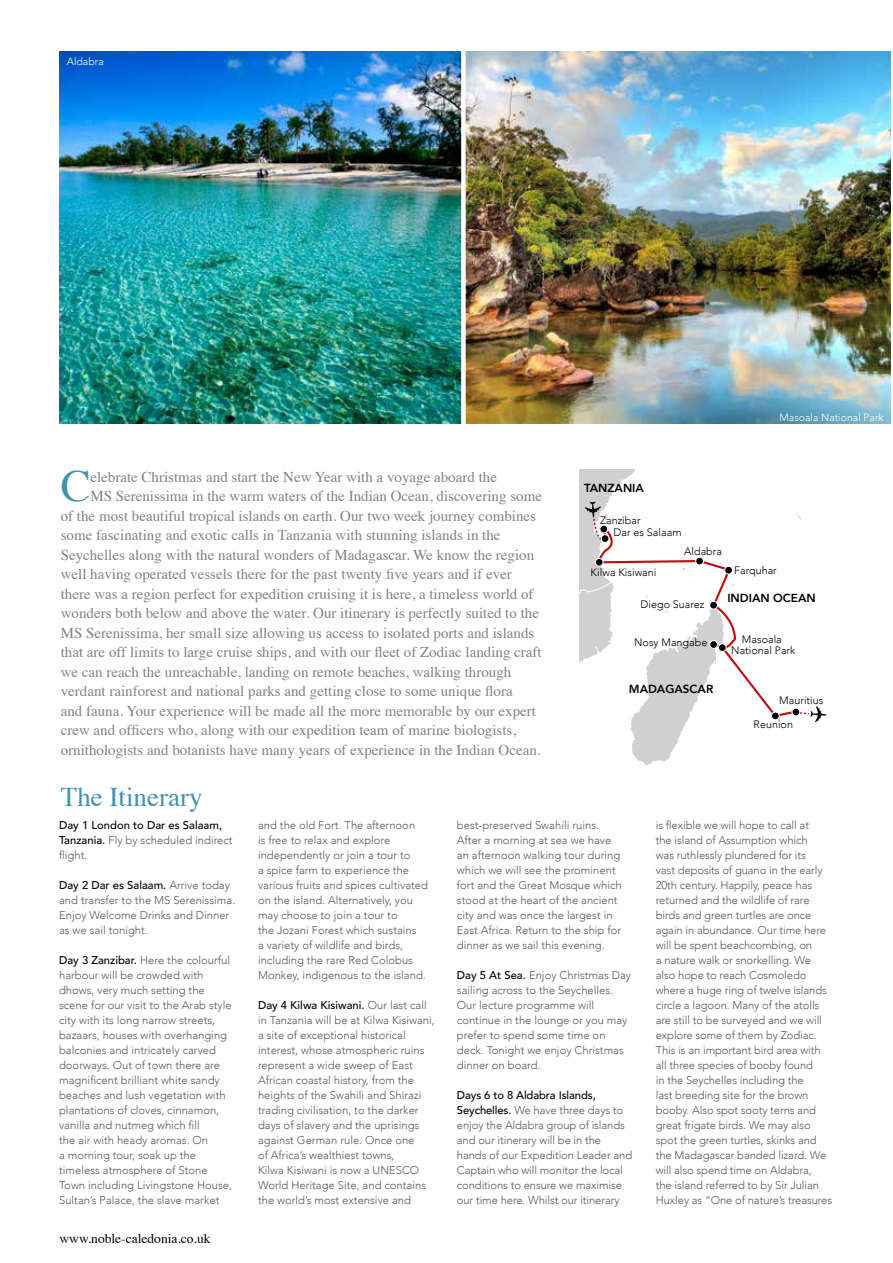
<style>
.page{position:relative;width:893px;height:1263px;background:#fff}
.page>*{position:absolute;margin:0;border:0;box-sizing:border-box;transform-origin:0 0}
.t1{font:44.4px "Times";color:#4293ad}
.t2{font:27px "Times";color:#4293ad}
.t3{font:15px "Times";color:#808285}
.t4{font:13.5px "Times";color:#000}
.t5{font:800 11.7px "Avenir";color:#000}
.t6{font:300 11.25px/15px "Avenir";color:#58595b}
.t7{font:500 11.25px/15px "Avenir";color:#000}
.t8{font:300 10.8px/10.8px "Avenir";color:#000;text-align:center}
.t9{font:300 10.5px "Avenir";color:#fff}
.s1{font-weight:300;color:#58595b}
.s2{font-weight:500;color:#000}
</style>
<div class="page">
<svg style="left:579px;top:469px;width:107px;height:297px"></svg>
<svg style="left:579px;top:501px;width:247px;height:221px"></svg>
<div style="left:696px;top:557px;width:7px;height:8px;background:#000;border-radius:50%"></div>
<div style="left:695px;top:557px;width:9px;height:8px;border:1px solid #fff;border-radius:50%"></div>
<div style="left:600px;top:525px;width:8px;height:8px;background:#000;border-radius:50%"></div>
<div style="left:599px;top:525px;width:9px;height:8px;border:1px solid #fff;border-radius:50%"></div>
<div style="left:601px;top:535px;width:8px;height:7px;background:#000;border-radius:50%"></div>
<div style="left:601px;top:534px;width:8px;height:9px;border:1px solid #fff;border-radius:50%"></div>
<div style="left:595px;top:558px;width:8px;height:8px;background:#000;border-radius:50%"></div>
<div style="left:595px;top:558px;width:8px;height:8px;border:1px solid #fff;border-radius:50%"></div>
<div style="left:710px;top:641px;width:7px;height:7px;background:#000;border-radius:50%"></div>
<div style="left:709px;top:640px;width:9px;height:9px;border:1px solid #fff;border-radius:50%"></div>
<div style="left:718px;top:644px;width:8px;height:7px;background:#000;border-radius:50%"></div>
<div style="left:718px;top:643px;width:9px;height:9px;border:1px solid #fff;border-radius:50%"></div>
<div style="left:725px;top:566px;width:7px;height:8px;background:#000;border-radius:50%"></div>
<div style="left:724px;top:566px;width:9px;height:8px;border:1px solid #fff;border-radius:50%"></div>
<img style="left:466px;top:51px;width:425px;height:373px">
<img style="left:60px;top:51px;width:401px;height:373px">
<p class="t9" style="left:67px;top:55px;width:38px">Aldabra</p>
<h1 class="t1" style="left:61px;top:445px;width:31px">C</h1>
<h3 class="t3" style="left:90px;top:463px;width:408px">elebrate Christmas and start the New Year with a voyage aboard the</h3>
<h3 class="t3" style="left:90px;top:482px;width:453px">MS Serenissima in the warm waters of the Indian Ocean, discovering some</h3>
<h3 class="t3" style="left:61px;top:502px;width:477px">of the most beautiful tropical islands on earth. Our two week journey combines</h3>
<h3 class="t3" style="left:61px;top:521px;width:441px">some fascinating and exotic calls in Tanzania with stunning islands in the</h3>
<h3 class="t3" style="left:61px;top:541px;width:475px">Seychelles along with the natural wonders of Madagascar. We know the region</h3>
<h3 class="t3" style="left:61px;top:560px;width:453px">well having operated vessels there for the past twenty five years and if ever</h3>
<h3 class="t3" style="left:61px;top:580px;width:474px">there was a region perfect for expedition cruising it is here, a timeless world of</h3>
<h3 class="t3" style="left:61px;top:599px;width:480px">wonders both below and above the water. Our itinerary is perfectly suited to the</h3>
<h3 class="t3" style="left:61px;top:619px;width:475px">MS Serenissima, her small size allowing us access to isolated ports and islands</h3>
<h3 class="t3" style="left:61px;top:638px;width:483px">that are off limits to large cruise ships, and with our fleet of Zodiac landing craft</h3>
<h3 class="t3" style="left:61px;top:658px;width:452px">we can reach the unreachable, landing on remote beaches, walking through</h3>
<h3 class="t3" style="left:61px;top:677px;width:454px">verdant rainforest and national parks and getting close to some unique flora</h3>
<h3 class="t3" style="left:61px;top:697px;width:477px">and fauna. Your experience will be made all the more memorable by our expert</h3>
<h3 class="t3" style="left:61px;top:716px;width:457px">crew and officers who, along with our expedition team of marine biologists,</h3>
<h3 class="t3" style="left:61px;top:736px;width:481px">ornithologists and botanists have many years of experience in the Indian Ocean.</h3>
<h2 class="t2" style="left:61px;top:772px;width:143px">The Itinerary</h2>
<p class="t5" style="left:584px;top:479px;width:61px">TANZANIA</p>
<p class="t8" style="left:600px;top:514px;width:42px">Zanzibar</p>
<p class="t9" style="left:779px;top:412px;width:106px">Masoala National Park</p>
<p class="t8" style="left:614px;top:527px;width:69px">Dar es Salaam</p>
<p class="t8" style="left:591px;top:567px;width:67px">Kilwa Kisiwani</p>
<p class="t8" style="left:734px;top:565px;width:44px">Farquhar</p>
<p class="t8" style="left:684px;top:546px;width:39px">Aldabra</p>
<p class="t5" style="left:727px;top:589px;width:90px">INDIAN OCEAN</p>
<p class="t8" style="left:640px;top:599px;width:65px">Diego Suarez</p>
<p class="t8" style="left:634px;top:637px;width:75px">Nosy Mangabe</p>
<p class="t8" style="left:731px;top:634px;width:66px">Masoala<br>National Park</p>
<p class="t5" style="left:629px;top:679px;width:86px">MADAGASCAR</p>
<p class="t8" style="left:779px;top:695px;width:46px">Mauritius</p>
<p class="t8" style="left:754px;top:718px;width:41px">Reunion</p>
<p class="t7" style="left:59px;top:817px;width:175px">Day 1 London to Dar es Salaam,<br>Tanzania. <span class="s1">Fly by scheduled indirect flight.</span></p>
<p class="t6" style="left:59px;top:877px;width:178px"><span class="s2">Day 2 Dar es Salaam.</span> Arrive today and transfer to the MS Serenissima.<br>Enjoy Welcome Drinks and Dinner as we sail tonight.</p>
<p class="t6" style="left:59px;top:952px;width:175px"><span class="s2">Day 3 Zanzibar.</span> Here the colourful harbour will be crowded with dhows, very much setting the scene for our visit to the Arab style city with its long narrow streets, bazaars, houses with overhanging balconies and intricately carved doorways. Out of town there are magnificent brilliant white sandy beaches and lush vegetation with plantations of cloves, cinnamon, vanilla and nutmeg which fill<br>the air with heady aromas. On<br>a morning tour, soak up the timeless atmosphere of Stone<br>Town including Livingstone House,<br>Sultan’s Palace, the slave market</p>
<p class="t4" style="left:60px;top:1226px;width:152px">www.noble-caledonia.co.uk</p>
<p class="t6" style="left:258px;top:817px;width:172px">and the old Fort. The afternoon<br>is free to relax and explore independently or join a tour to<br>a spice farm to experience the various fruits and spices cultivated on the island. Alternatively, you may choose to join a tour to<br>the Jozani Forest which sustains<br>a variety of wildlife and birds, including the rare Red Colobus<br>Monkey, indigenous to the island.</p>
<p class="t6" style="left:258px;top:997px;width:178px"><span class="s2">Day 4 Kilwa Kisiwani.</span> Our last call in Tanzania will be at Kilwa Kisiwani, a site of exceptional historical interest, whose atmospheric ruins represent a wide sweep of East African coastal history, from the heights of the Swahili and Shirazi trading civilisation, to the darker days of slavery and the uprisings against German rule. Once one<br>of Africa’s wealthiest towns,<br>Kilwa Kisiwani is now a UNESCO World Heritage Site, and contains the world’s most extensive and</p>
<p class="t6" style="left:457px;top:817px;width:166px">best-preserved Swahili ruins.<br>After a morning at sea we have an afternoon walking tour during which we will see the prominent fort and the Great Mosque which stood at the heart of the ancient city and was once the largest in<br>East Africa. Return to the ship for dinner as we sail this evening.</p>
<p class="t6" style="left:457px;top:967px;width:176px"><span class="s2">Day 5 At Sea.</span> Enjoy Christmas Day sailing across to the Seychelles.<br>Our lecture programme will continue in the lounge or you may prefer to spend some time on deck. Tonight we enjoy Christmas dinner on board.</p>
<p class="t6" style="left:457px;top:1087px;width:177px"><span class="s2">Days 6 to 8 Aldabra Islands,<br>Seychelles.</span> We have three days to enjoy the Aldabra group of islands and our itinerary will be in the hands of our Expedition Leader and<br>Captain who will monitor the local conditions to ensure we maximise our time here. Whilst our itinerary</p>
<p class="t6" style="left:656px;top:817px;width:178px">is flexible we will hope to call at<br>the island of Assumption which<br>was ruthlessly plundered for its<br>vast deposits of guano in the early<br>20th century. Happily, peace has returned and the wildlife of rare birds and green turtles are once again in abundance. Our time here will be spent beachcombing, on<br>a nature walk or snorkelling. We also hope to reach Cosmoledo where a huge ring of twelve islands circle a lagoon. Many of the atolls are still to be surveyed and we will explore some of them by Zodiac.<br>This is an important bird area with all three species of booby found<br>in the Seychelles including the<br>last breeding site for the brown booby. Also spot sooty terns and great frigate birds. We may also spot the green turtles, skinks and the Madagascar banded lizard. We will also spend time on Aldabra,<br>the island referred to by Sir Julian<br>Huxley as “One of nature’s treasures</p>
</div>
